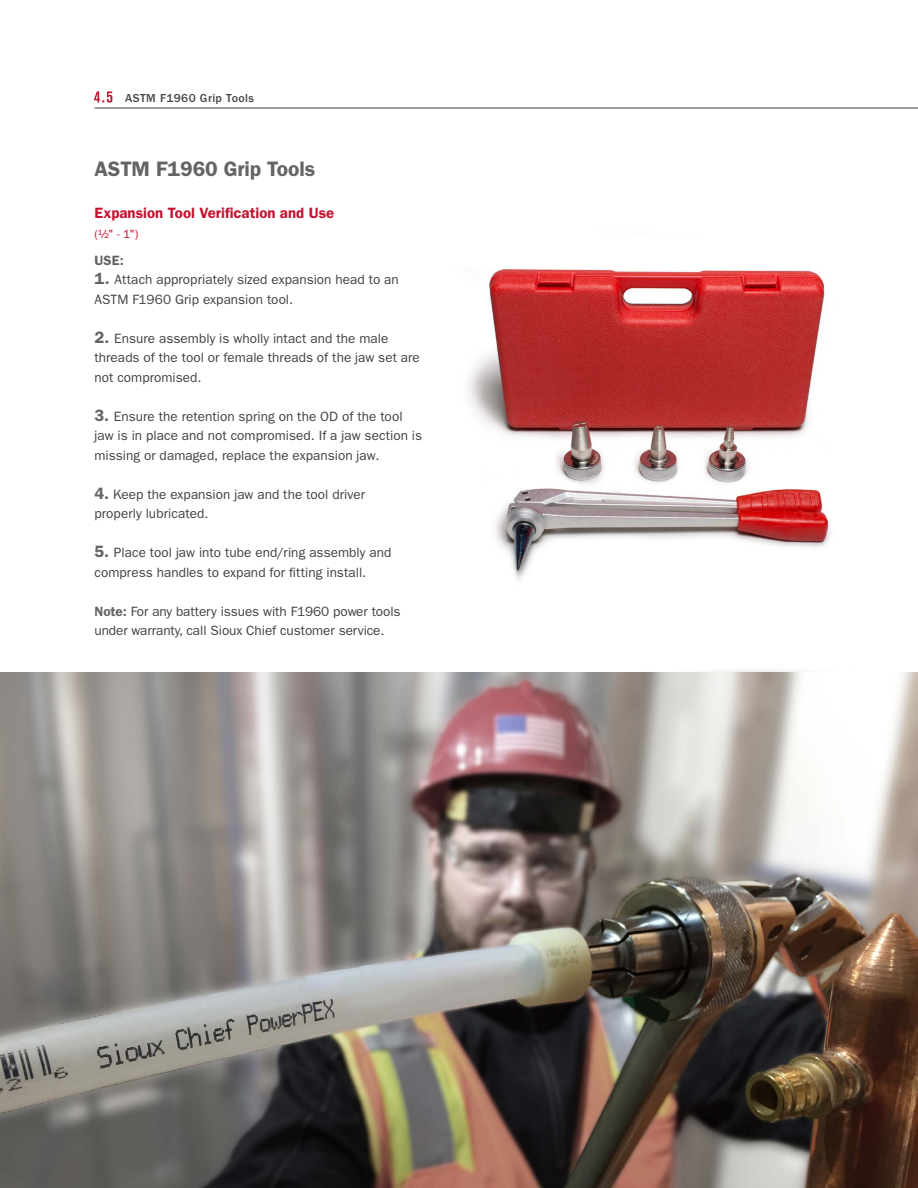
<style>
.page{position:relative;width:918px;height:1188px;background:#fff}
.page>*{position:absolute;margin:0;border:0;box-sizing:border-box;transform-origin:0 0}
.t1{font:600 21px "ITC Franklin Gothic Std";letter-spacing:-.005em;color:#636466}
.t2{font:600 15px "ITC Franklin Gothic Std";color:#c41230}
.t3{font:13.5px/19.5px "ITC Franklin Gothic Std";color:#414042}
.t4{font:600 13.5px "ITC Franklin Gothic Std";color:#636466}
.t5{font:500 12px "ITC Franklin Gothic Std";letter-spacing:.03em;color:#48484a}
.t6{font:12px "ITC Franklin Gothic Std";color:#c41230}
.s1{font-weight:600;font-size:16.5px;color:#636466}
.s2{font-weight:600;color:#636466}
</style>
<div class="page">
<img style="left:469px;top:268px;width:362px;height:404px">
<img style="left:0;top:672px;width:918px;height:516px">
<hr style="left:94px;top:108px;width:824px;height:1px;background:#414042">
<svg style="left:94px;top:91px;width:18px;height:12px"></svg>
<p class="t5" style="left:125px;top:92px;width:130px">ASTM F1960 Grip Tools</p>
<h1 class="t1" style="left:94px;top:157px;width:222px">ASTM F1960 Grip Tools</h1>
<p class="t2" style="left:94px;top:204px;width:241px">Expansion Tool Verification and Use</p>
<p class="t6" style="left:94px;top:227px;width:46px">(1/2" - 1")</p>
<p class="t4" style="left:94px;top:252px;width:31px">USE:</p>
<p class="t3" style="left:94px;top:270px;width:306px"><span class="s1">1.</span> Attach appropriately sized expansion head to an<br>ASTM F1960 Grip expansion tool.</p>
<p class="t3" style="left:94px;top:329px;width:327px"><span class="s1">2.</span> Ensure assembly is wholly intact and the male threads of the tool or female threads of the jaw set are not compromised.</p>
<p class="t3" style="left:94px;top:407px;width:329px"><span class="s1">3.</span> Ensure the retention spring on the OD of the tool jaw is in place and not compromised. If a jaw section is missing or damaged, replace the expansion jaw.</p>
<p class="t3" style="left:94px;top:485px;width:272px"><span class="s1">4.</span> Keep the expansion jaw and the tool driver properly lubricated.</p>
<p class="t3" style="left:94px;top:543px;width:299px"><span class="s1">5.</span> Place tool jaw into tube end/ring assembly and compress handles to expand for fitting install.</p>
<p class="t3" style="left:95px;top:602px;width:308px"><span class="s2">Note:</span> For any battery issues with F1960 power tools under warranty, call Sioux Chief customer service.</p>
</div>
